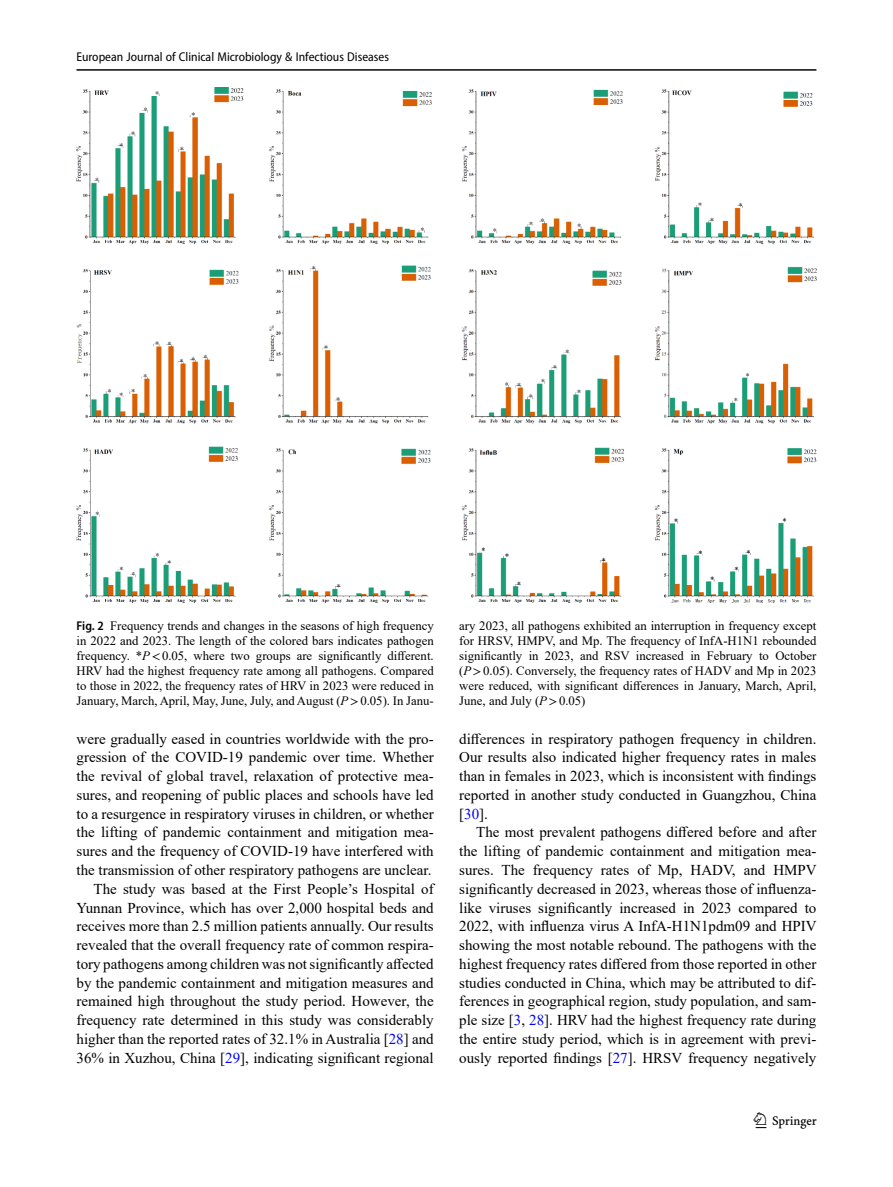
<style>
.page{position:relative;width:893px;height:1187px;background:#fff}
.page>*{position:absolute;margin:0;border:0;box-sizing:border-box;transform-origin:0 0}
.t1{font:22.5px "Springnew";color:#000}
.Body_Text_Indent{font:15px/18.8px "Times New Roman";color:#000;text-align:justify}
.Figure_Caption{font:12.75px/15px "Times New Roman";color:#000;text-align:justify}
.t2{font:semi-condensed 12.75px "Myriad Pro";color:#000}
.s1{font-family:"Myriad Pro";font-weight:600;font-stretch:semi-condensed}
.s2{font-style:italic}
.s3{font-family:"STIX"}
.s4{color:#00f}
</style>
<div class="page">
<hr style="left:77px;top:69px;width:739px;height:2px;background:#000">
<img style="left:77px;top:87px;width:739px;height:516px">
<p class="t2" style="left:77px;top:49px;width:314px">European Journal of Clinical Microbiology &amp; Infectious Diseases</p>
<p class="Figure_Caption" style="left:77px;top:617px;width:359px"><span class="s1">Fig. 2</span> Frequency trends and changes in the seasons of high frequency in 2022 and 2023. The length of the colored bars indicates pathogen frequency. *<span class="s2">P</span><span class="s3">&lt;</span>0.05, where two groups are significantly different.<br>HRV had the highest frequency rate among all pathogens. Compared to those in 2022, the frequency rates of HRV in 2023 were reduced in January, March, April, May, June, July, and August (<span class="s2">P</span><span class="s3">&gt;</span>0.05). In Janu-</p>
<p class="Figure_Caption" style="left:459px;top:617px;width:359px">ary 2023, all pathogens exhibited an interruption in frequency except for HRSV, HMPV, and Mp. The frequency of InfA-H1N1 rebounded significantly in 2023, and RSV increased in February to October (<span class="s2">P</span><span class="s3">&gt;</span>0.05). Conversely, the frequency rates of HADV and Mp in 2023 were reduced, with significant differences in January, March, April, June, and July (<span class="s2">P</span><span class="s3">&gt;</span>0.05)</p>
<p class="Body_Text_Indent" style="left:77px;top:728px;width:359px">were gradually eased in countries worldwide with the pro&shy;gression of the COVID-19 pandemic over time. Whether the revival of global travel, relaxation of protective mea&shy;sures, and reopening of public places and schools have led to a resurgence in respiratory viruses in children, or whether the lifting of pandemic containment and mitigation mea&shy;sures and the frequency of COVID-19 have interfered with the transmission of other respiratory pathogens are unclear.</p>
<p class="Body_Text_Indent" style="left:77px;top:878px;width:359px;text-indent:17px">The study was based at the First People’s Hospital of Yunnan Province, which has over 2,000 hospital beds and receives more than 2.5 million patients annually. Our results revealed that the overall frequency rate of common respira&shy;tory pathogens among children was not significantly affected by the pandemic containment and mitigation measures and remained high throughout the study period. However, the frequency rate determined in this study was considerably higher than the reported rates of 32.1% in Australia [<span class="s4">28</span>] and 36% in Xuzhou, China [<span class="s4">29</span>], indicating significant regional</p>
<p class="Body_Text_Indent" style="left:459px;top:728px;width:359px">differences in respiratory pathogen frequency in children.<br>Our results also indicated higher frequency rates in males than in females in 2023, which is inconsistent with findings reported in another study conducted in Guangzhou, China [<span class="s4">30</span>].</p>
<p class="Body_Text_Indent" style="left:459px;top:822px;width:359px;text-indent:17px">The most prevalent pathogens differed before and after the lifting of pandemic containment and mitigation mea&shy;sures. The frequency rates of Mp, HADV, and HMPV significantly decreased in 2023, whereas those of influenza&shy;like viruses significantly increased in 2023 compared to 2022, with influenza virus A InfA-H1N1pdm09 and HPIV showing the most notable rebound. The pathogens with the highest frequency rates differed from those reported in other studies conducted in China, which may be attributed to dif&shy;ferences in geographical region, study population, and sam&shy;ple size [<span class="s4">3</span>, <span class="s4">28</span>]. HRV had the highest frequency rate during the entire study period, which is in agreement with previ&shy;ously reported findings [<span class="s4">27</span>]. HRSV frequency negatively</p>
<h1 class="t1" style="left:756px;top:1107px;width:63px">1 3</h1>
</div>
